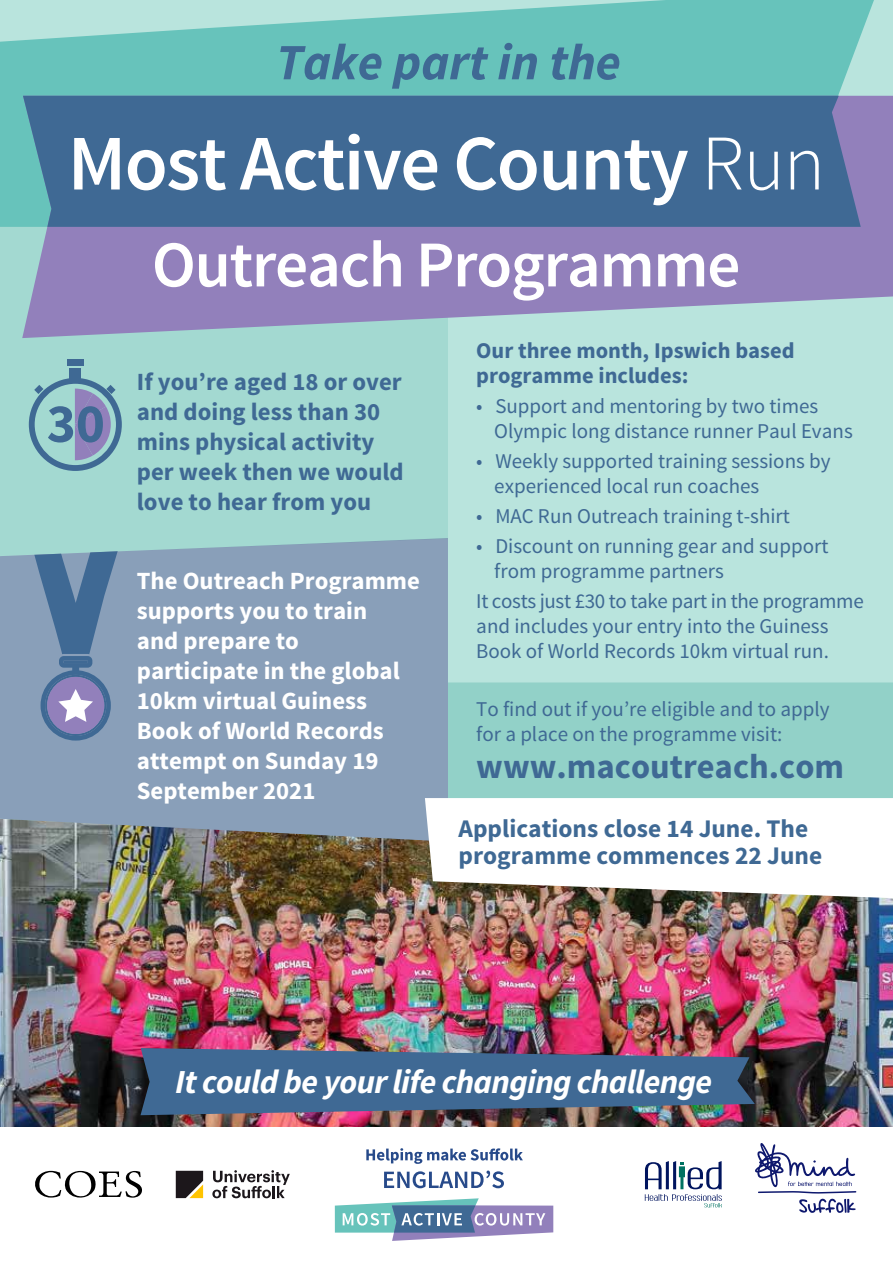
<style>
.page{position:relative;width:893px;height:1263px;background:#b9e4dd}
.page>*{position:absolute;margin:0;border:0;box-sizing:border-box;transform-origin:0 0}
.t1{font:600 78.75px "Source Sans Pro";letter-spacing:-.02em;color:#fff}
.t2{font:600 65.4px "Source Sans Pro";letter-spacing:-.02em;color:#fff}
.t3{font:700 55.2px "Source Sans Pro";color:#3f6994}
.t4{font:italic 700 50.85px "Source Sans Pro";color:#3f6994}
.t5{font:700 34.5px "Source Sans Pro";color:#3f6994}
.t6{font:italic 700 33.6px "Source Sans Pro";letter-spacing:-.02em;color:#fff}
.t7{font:700 25.35px/26.2px "Source Sans Pro";color:#3f6994}
.t8{font:700 24.75px/30px "Source Sans Pro";color:#fff}
.t9{font:700 24.75px/30px "Source Sans Pro";color:#3f6994}
.t10{font:700 22.5px/24.8px "Source Sans Pro";color:#3f6994}
.t11{font:21px/24.8px "Source Sans Pro";color:#3f6994}
.s1{font-weight:300}
</style>
<div class="page">
<div style="left:448px;top:682px;width:445px;height:116px;background:#92d1c8"></div>
<div style="left:0;top:227px;width:448px;height:216px;background:#a3d9d1"></div>
<svg style="left:0;top:443px;width:448px;height:376px;background:#90b0c0"></svg>
<svg style="left:0;top:0;width:879px;height:227px;fill:#67c3bb"></svg>
<svg style="left:22px;top:96px;width:871px;height:242px;background:#9892c0"></svg>
<div style="left:23px;top:96px;width:838px;height:131px;background:#3f6994"></div>
<div style="left:67px;top:360px;width:17px;height:6px;background:#3f6994"></div>
<div style="left:70px;top:368px;width:11px;height:10px;background:#3f6994"></div>
<svg style="left:29px;top:378px;width:93px;height:93px;background:#8baebf"></svg>
<svg style="left:33px;top:549px;width:85px;height:191px;background:#7089ad"></svg>
<img style="left:0;top:819px;width:893px;height:309px">
<div style="left:0;top:1128px;width:893px;height:135px;background:#fff"></div>
<svg style="left:35px;top:1171px;width:107px;height:26px"></svg>
<svg style="left:176px;top:1171px;width:27px;height:27px"></svg>
<svg style="left:212px;top:1170px;width:78px;height:28px"></svg>
<svg style="left:335px;top:1198px;width:218px;height:43px"></svg>
<svg style="left:384px;top:1170px;width:120px;height:18px"></svg>
<svg style="left:366px;top:1148px;width:157px;height:16px"></svg>
<svg style="left:645px;top:1161px;width:77px;height:46px"></svg>
<img style="left:141px;top:1048px;width:614px;height:67px">
<svg style="left:755px;top:1143px;width:102px;height:70px"></svg>
<img style="left:425px;top:798px;width:468px;height:113px">
<h3 class="t4" style="left:276px;top:30px;width:346px">Take part in the</h3>
<h1 class="t1" style="left:68px;top:114px;width:759px">Most Active County <span class="s1">Run</span></h1>
<h3 class="t3" style="left:47px;top:388px;width:60px">30</h3>
<h2 class="t2" style="left:152px;top:223px;width:590px">Outreach Programme</h2>
<p class="t9" style="left:137px;top:368px;width:268px">If you’re aged 18 or over and doing less than 30 mins physical activity per week then we would love to hear from you</p>
<p class="t8" style="left:137px;top:567px;width:285px">The Outreach Programme supports you to train<br>and prepare to participate in the global<br>10km virtual Guiness<br>Book of World Records attempt on Sunday 19<br>September 2021</p>
<p class="t10" style="left:476px;top:339px;width:320px">Our three month, Ipswich based programme includes:</p>
<p class="t11" style="left:494px;top:394px;width:360px;text-indent:-18px">• Support and mentoring by two times<br>Olympic long distance runner Paul Evans</p>
<p class="t11" style="left:494px;top:449px;width:338px;text-indent:-18px">• Weekly supported training sessions by experienced local run coaches</p>
<p class="t11" style="left:476px;top:504px;width:315px">• MAC Run Outreach training t-shirt</p>
<p class="t11" style="left:494px;top:534px;width:336px;text-indent:-18px">• Discount on running gear and support from programme partners</p>
<p class="t11" style="left:476px;top:589px;width:389px">It costs just £30 to take part in the programme and includes your entry into the Guiness<br>Book of World Records 10km virtual run.</p>
<p class="t11" style="left:476px;top:697px;width:355px">To find out if you’re eligible and to apply for a place on the programme visit:</p>
<h3 class="t5" style="left:476px;top:744px;width:369px">www.macoutreach.com</h3>
<p class="t7" style="left:459px;top:817px;width:365px">Applications close 14 June. The programme commences 22 June</p>
<h3 class="t6" style="left:175px;top:1060px;width:538px">It could be your life changing challenge</h3>
</div>
